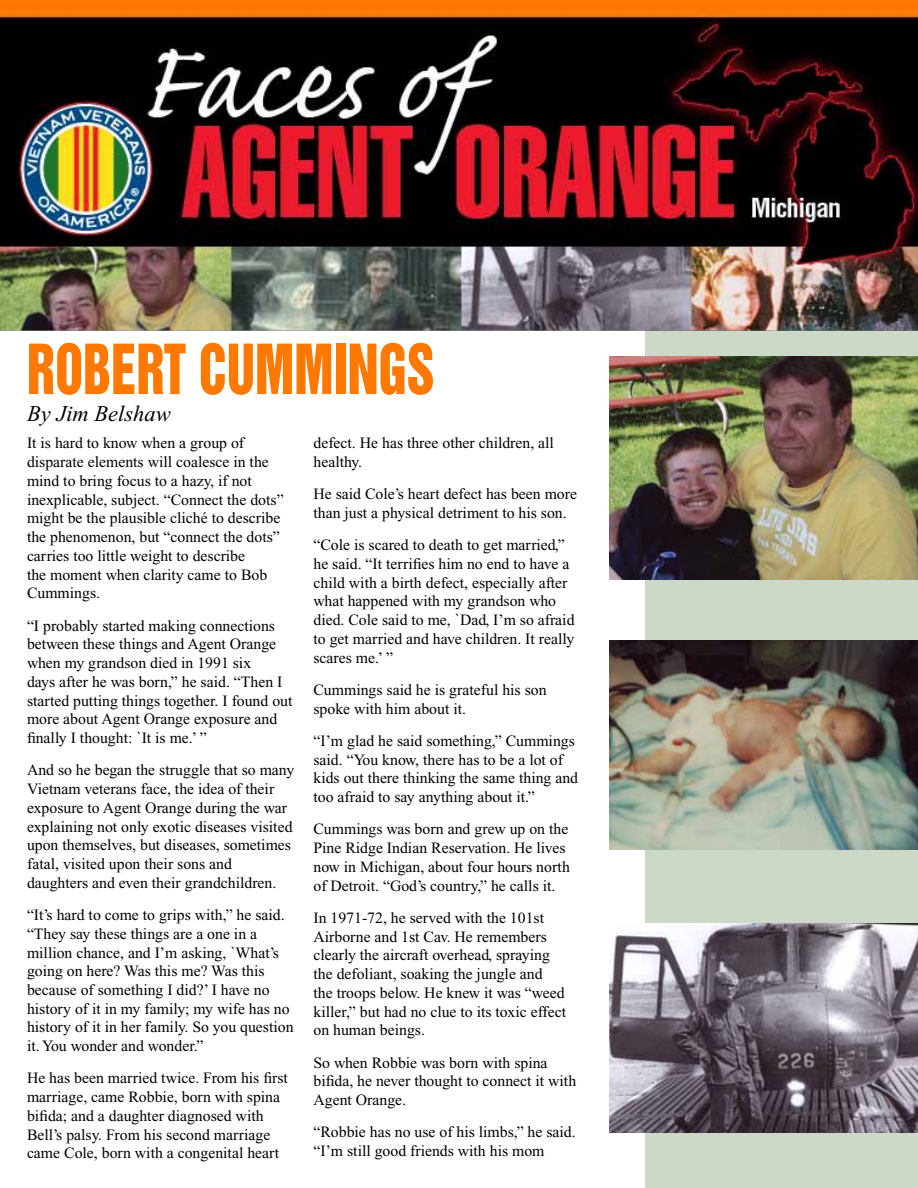
<style>
.page{position:relative;width:918px;height:1188px;background:#fff}
.page>*{position:absolute;margin:0;border:0;box-sizing:border-box;transform-origin:0 0}
.t1{font:63.15px "Helvetica Inserat";color:#ff7900;scale:.8 1}
.t2{font:italic 22.5px "Times New Roman";color:#000}
.t3{font:15.75px/18.8px "Times New Roman";color:#000}
</style>
<div class="page">
<div style="left:645px;top:0;width:273px;height:1188px;background:#ccd9c8"></div>
<img style="left:609px;top:357px;width:309px;height:222px">
<img style="left:609px;top:640px;width:309px;height:209px">
<img style="left:0;top:0;width:918px;height:331px">
<img style="left:609px;top:924px;width:309px;height:209px">
<h1 class="t1" style="left:27px;top:332px;width:511px">ROBERT CUMMINGS</h1>
<h2 class="t2" style="left:27px;top:402px;width:145px">By Jim Belshaw</h2>
<p class="t3" style="left:27px;top:434px;width:258px">It is hard to know when a group of disparate elements will coalesce in the mind to bring focus to a hazy, if not inexplicable, subject. “Connect the dots” might be the plausible cliché to describe the phenomenon, but “connect the dots” carries too little weight to describe<br>the moment when clarity came to Bob Cummings.</p>
<p class="t3" style="left:27px;top:616px;width:267px">“I probably started making connections between these things and Agent Orange when my grandson died in 1991 six<br>days after he was born,” he said. “Then I started putting things together. I found out more about Agent Orange exposure and finally I thought: `It is me.’ ”</p>
<p class="t3" style="left:27px;top:761px;width:269px">And so he began the struggle that so many Vietnam veterans face, the idea of their exposure to Agent Orange during the war explaining not only exotic diseases visited upon themselves, but diseases, sometimes fatal, visited upon their sons and daughters and even their grandchildren.</p>
<p class="t3" style="left:27px;top:905px;width:268px">“It’s hard to come to grips with,” he said. “They say these things are a one in a million chance, and I’m asking, `What’s going on here? Was this me? Was this because of something I did?’ I have no history of it in my family; my wife has no history of it in her family. So you question it. You wonder and wonder.”</p>
<p class="t3" style="left:27px;top:1069px;width:262px">He has been married twice. From his first marriage, came Robbie, born with spina bifida; and a daughter diagnosed with Bell’s palsy. From his second marriage came Cole, born with a congenital heart</p>
<p class="t3" style="left:313px;top:434px;width:242px">defect. He has three other children, all healthy.</p>
<p class="t3" style="left:313px;top:485px;width:265px">He said Cole’s heart defect has been more than just a physical detriment to his son.</p>
<p class="t3" style="left:313px;top:536px;width:263px">“Cole is scared to death to get married,” he said. “It terrifies him no end to have a child with a birth defect, especially after what happened with my grandson who died. Cole said to me, `Dad, I’m so afraid to get married and have children. It really scares me.’ ”</p>
<p class="t3" style="left:313px;top:680px;width:235px">Cummings said he is grateful his son spoke with him about it.</p>
<p class="t3" style="left:313px;top:731px;width:266px">“I’m glad he said something,” Cummings said. “You know, there has to be a lot of kids out there thinking the same thing and too afraid to say anything about it.”</p>
<p class="t3" style="left:313px;top:820px;width:258px">Cummings was born and grew up on the Pine Ridge Indian Reservation. He lives now in Michigan, about four hours north of Detroit. “God’s country,” he calls it.</p>
<p class="t3" style="left:313px;top:908px;width:254px">In 1971-72, he served with the 101st Airborne and 1st Cav. He remembers clearly the aircraft overhead, spraying the defoliant, soaking the jungle and<br>the troops below. He knew it was “weed killer,” but had no clue to its toxic effect on human beings.</p>
<p class="t3" style="left:313px;top:1053px;width:264px">So when Robbie was born with spina bifida, he never thought to connect it with<br>Agent Orange.</p>
<p class="t3" style="left:313px;top:1123px;width:264px">“Robbie has no use of his limbs,” he said. “I’m still good friends with his mom</p>
</div>
